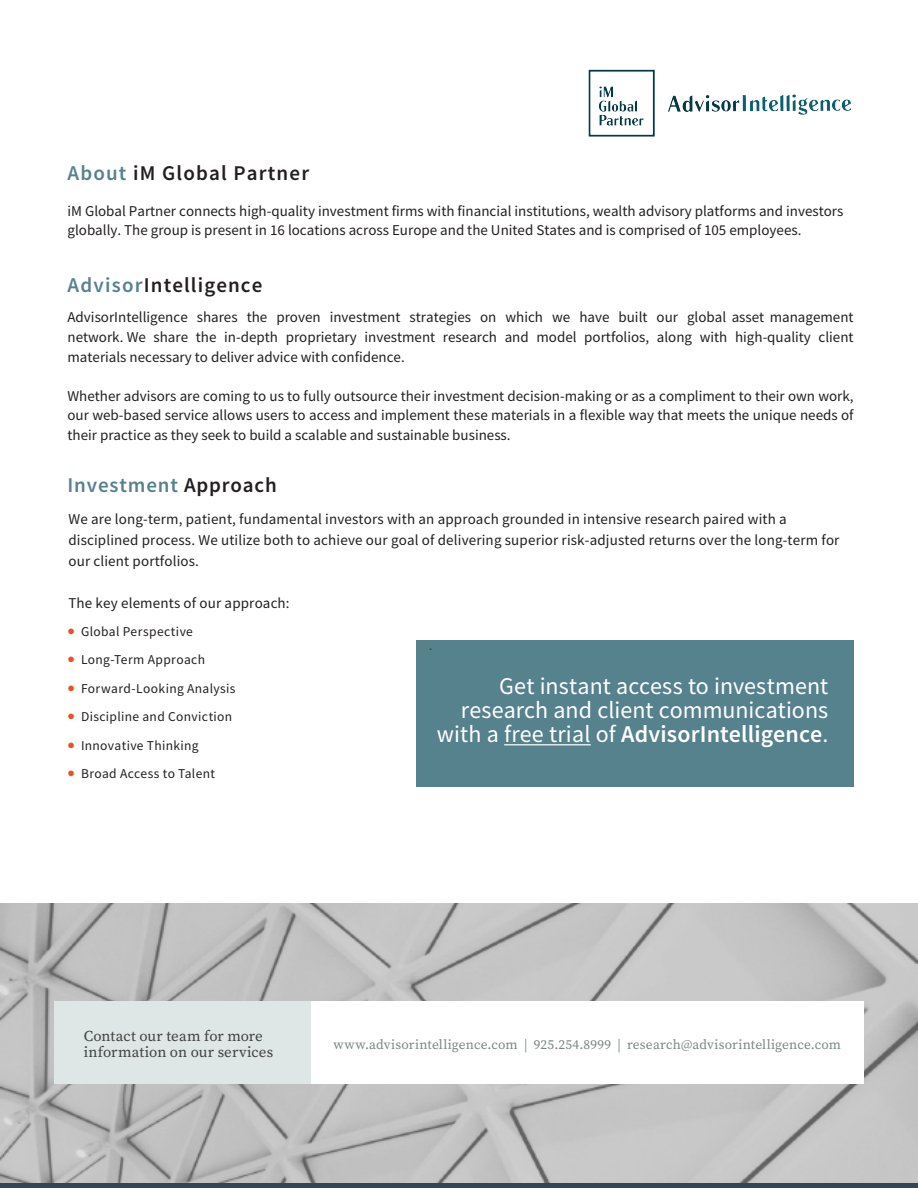
<style>
.page{position:relative;width:918px;height:1188px;background:#fff}
.page>*{position:absolute;margin:0;border:0;box-sizing:border-box;transform-origin:0 0}
.t1{font:24px/24px "Source Sans Pro";color:#fff;text-align:right}
.t2{font:600 21px "Source Sans Pro";letter-spacing:.055em;color:#231f20}
.t3{font:600 21px "Source Sans Pro";letter-spacing:.04em;color:#56828e}
.t4{font:15px/19.5px "Source Sans Pro";color:#231f20}
.t5{font:15px/16.5px "Source Serif Variable";letter-spacing:.005em;color:#40423f}
.t6{font:13.5px "Source Sans Pro";letter-spacing:.025em;color:#231f20}
.t7{font:13.5px "Source Serif Variable";letter-spacing:.01em;color:#7b8783}
.Chap_Bullets_Grey{font:600 12px "Brasley";color:#40423f}
.s1{color:#56828e}
.s2{color:#231f20}
.s3{font-family:"Brasley";font-weight:500;color:#f04f22}
.s4{font-weight:600}
</style>
<div class="page">
<img style="left:588px;top:69px;width:263px;height:68px">
<div style="left:416px;top:641px;width:438px;height:146px;background:#56828e"></div>
<hr style="left:504px;top:744px;width:87px;height:1px;background:#fff">
<div style="left:0;top:1181px;width:918px;height:7px;background:#334655"></div>
<img style="left:0;top:903px;width:918px;height:280px">
<div style="left:310px;top:1001px;width:554px;height:83px;background:#fff"></div>
<div style="left:54px;top:1001px;width:256px;height:83px;background:#dee6e6"></div>
<p class="t2" style="left:68px;top:159px;width:243px"><span class="s1">About</span> iM Global Partner</p>
<p class="t4" style="left:68px;top:201px;width:777px">iM Global Partner connects high-quality investment firms with financial institutions, wealth advisory platforms and investors globally. The group is present in 16 locations across Europe and the United States and is comprised of 105 employees.</p>
<p class="t2" style="left:68px;top:271px;width:196px"><span class="s1">Advisor</span>Intelligence</p>
<p class="t4" style="left:68px;top:307px;width:788px;line-height:20px;text-align:justify">AdvisorIntelligence shares the proven investment strategies on which we have built our global asset management network. We share the in-depth proprietary investment research and model portfolios, along with high-quality client materials necessary to deliver advice with confidence.</p>
<p class="t4" style="left:68px;top:386px;width:788px;text-align:justify">Whether advisors are coming to us to fully outsource their investment decision-making or as a compliment to their own work, our web-based service allows users to access and implement these materials in a flexible way that meets the unique needs of their practice as they seek to build a scalable and sustainable business.</p>
<p class="t3" style="left:68px;top:471px;width:211px">Investment <span class="s2">Approach</span></p>
<p class="t4" style="left:68px;top:508px;width:773px;line-height:21px">We are long-term, patient, fundamental investors with an approach grounded in intensive research paired with a disciplined process. We utilize both to achieve our goal of delivering superior risk-adjusted returns over the long-term for our client portfolios.</p>
<p class="t4" style="left:68px;top:593px;width:223px">The key elements of our approach:</p>
<p class="t6" style="left:68px;top:622px;width:127px"><span class="s3">•</span> Global Perspective</p>
<p class="t6" style="left:68px;top:651px;width:139px"><span class="s3">•</span> Long-Term Approach</p>
<p class="t6" style="left:68px;top:679px;width:170px"><span class="s3">•</span> Forward-Looking Analysis</p>
<p class="t6" style="left:68px;top:708px;width:166px"><span class="s3">•</span> Discipline and Conviction</p>
<p class="t6" style="left:68px;top:736px;width:133px"><span class="s3">•</span> Innovative Thinking</p>
<p class="t6" style="left:68px;top:765px;width:149px"><span class="s3">•</span> Broad Access to Talent</p>
<p class="Chap_Bullets_Grey" style="left:429px;top:638px;width:5px">.</p>
<p class="t1" style="left:437px;top:674px;width:393px">Get instant access to investment research and client communications with a free trial of <span class="s4">AdvisorIntelligence</span>.</p>
<p class="t5" style="left:84px;top:1028px;width:191px">Contact our team for more information on our services</p>
<p class="t7" style="left:333px;top:1036px;width:509px">www.advisorintelligence.com | 925.254.8999 | research@advisorintelligence.com</p>
</div>
